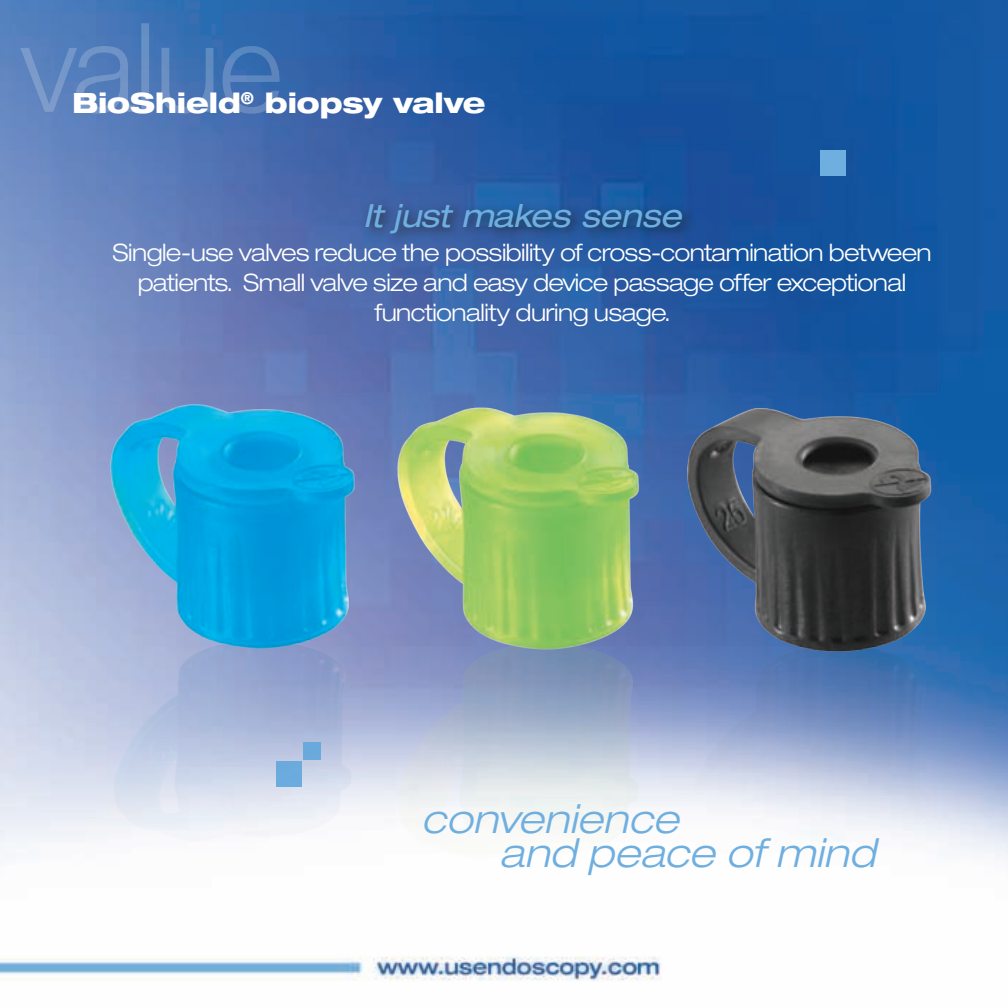
<style>
.page{position:relative;width:1008px;height:1008px;background:#fff}
.page>*{position:absolute;margin:0;border:0;box-sizing:border-box;transform-origin:0 0}
.t1{font:italic 300 expanded 40px "Helvetica Neue";color:#6fafe0}
.t2{font:italic expanded 32px "Helvetica Neue";letter-spacing:-.015em;color:#6fafe0}
.t3{font:800 expanded 28px "Helvetica Neue";color:#fff}
.t4{font:300 expanded 24px/30px "Helvetica Neue";letter-spacing:-.03em;color:#fff;text-align:center}
</style>
<div class="page">
<img style="left:0;top:0;width:1008px;height:981px">
<img style="left:644px;top:678px;width:364px;height:239px">
<div style="left:820px;top:150px;width:26px;height:26px;background:#6fafe0"></div>
<div style="left:358px;top:196px;width:337px;height:50px;background:#231f20;opacity:.75"></div>
<img style="left:357px;top:677px;width:366px;height:215px">
<img style="left:72px;top:617px;width:364px;height:255px">
<svg style="left:20px;top:23px;width:260px;height:91px"></svg>
<img style="left:644px;top:370px;width:364px;height:308px">
<img style="left:357px;top:370px;width:366px;height:307px">
<img style="left:96px;top:384px;width:287px;height:288px">
<p class="t3" style="left:72px;top:85px;width:415px">BioShield<sup>®</sup> biopsy valve</p>
<p class="t2" style="left:363px;top:196px;width:320px">It just makes sense</p>
<p class="t4" style="left:112px;top:237px;width:821px">Single-use valves reduce the possibility of cross-contamination between patients. Small valve size and easy device passage offer exceptional functionality during usage.</p>
<p class="t1" style="left:422px;top:795px;width:259px">convenience</p>
<p class="t1" style="left:499px;top:829px;width:378px">and peace of mind</p>
</div>
